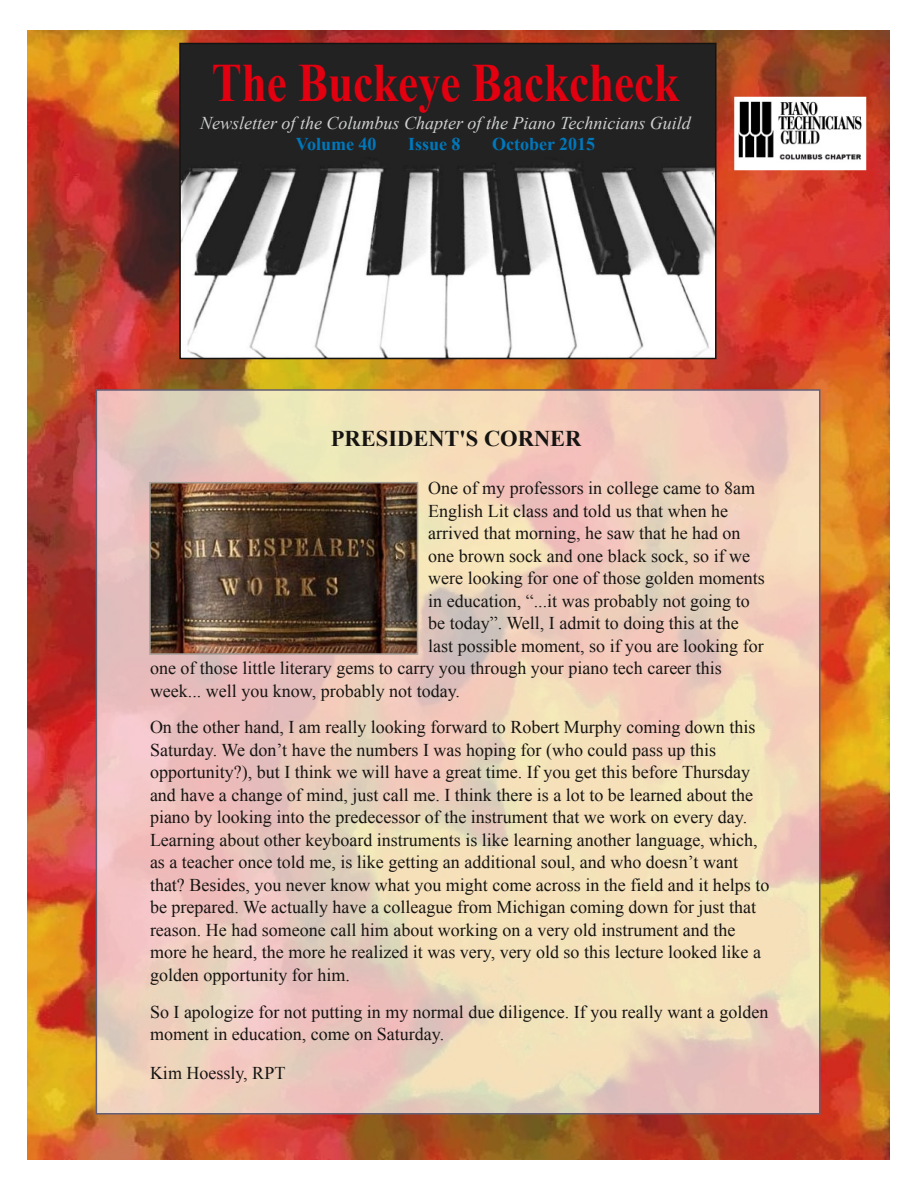
<style>
.page{position:relative;width:918px;height:1188px;background:#fff}
.page>*{position:absolute;margin:0;border:0;box-sizing:border-box;transform-origin:0 0}
.t1{font:700 54px "Times New Roman";color:#e20010;scale:.83 1}
.t2{font:700 22.5px "Times New Roman";color:#161412}
.t3{font:18px/22.5px "Times New Roman";color:#161412}
.t4{font:italic 18px "Times New Roman";color:#cdcfd0}
.t5{font:700 18px "Times New Roman";color:#0078bc}
</style>
<div class="page">
<img style="left:28px;top:30px;width:862px;height:1130px">
<div style="left:96px;top:390px;width:724px;height:724px;background:#fff;opacity:.7"></div>
<img style="left:182px;top:46px;width:532px;height:310px">
<div style="left:179px;top:43px;width:538px;height:316px;border:2px solid #161412"></div>
<div style="left:736px;top:99px;width:128px;height:69px;background:#fff"></div>
<img style="left:739px;top:102px;width:122px;height:58px">
<img style="left:152px;top:485px;width:263px;height:167px">
<div style="left:149px;top:482px;width:269px;height:173px;border:2px solid #a49f97"></div>
<h1 class="t1" style="left:212px;top:51px;width:565px">The Buckeye Backcheck</h1>
<p class="t4" style="left:200px;top:112px;width:492px">Newsletter of the Columbus Chapter of the Piano Technicians Guild</p>
<p class="t5" style="left:296px;top:133px;width:82px">Volume 40</p>
<p class="t5" style="left:408px;top:133px;width:54px">Issue 8</p>
<p class="t5" style="left:492px;top:133px;width:105px">October 2015</p>
<p class="t2" style="left:331px;top:425px;width:252px">PRESIDENT'S CORNER</p>
<p class="t3" style="left:428px;top:477px;width:328px">One of my professors in college came to 8am</p>
<p class="t3" style="left:428px;top:499px;width:301px">English Lit class and told us that when he</p>
<p class="t3" style="left:428px;top:522px;width:314px">arrived that morning, he saw that he had on</p>
<p class="t3" style="left:428px;top:544px;width:323px">one brown sock and one black sock, so if we</p>
<p class="t3" style="left:428px;top:567px;width:338px">were looking for one of those golden moments</p>
<p class="t3" style="left:428px;top:589px;width:323px">in education, “...it was probably not going to</p>
<p class="t3" style="left:428px;top:612px;width:312px">be today”. Well, I admit to doing this at the</p>
<p class="t3" style="left:428px;top:634px;width:337px">last possible moment, so if you are looking for</p>
<p class="t3" style="left:150px;top:657px;width:573px">one of those little literary gems to carry you through your piano tech career this</p>
<p class="t3" style="left:150px;top:679px;width:312px">week... well you know, probably not today.</p>
<p class="t3" style="left:150px;top:716px;width:621px">On the other hand, I am really looking forward to Robert Murphy coming down this Saturday. We don’t have the numbers I was hoping for (who could pass up this opportunity?), but I think we will have a great time. If you get this before Thursday and have a change of mind, just call me. I think there is a lot to be learned about the piano by looking into the predecessor of the instrument that we work on every day.<br>Learning about other keyboard instruments is like learning another language, which, as a teacher once told me, is like getting an additional soul, and who doesn’t want that? Besides, you never know what you might come across in the field and it helps to be prepared. We actually have a colleague from Michigan coming down for just that reason. He had someone call him about working on a very old instrument and the more he heard, the more he realized it was very, very old so this lecture looked like a golden opportunity for him.</p>
<p class="t3" style="left:150px;top:1000px;width:620px">So I apologize for not putting in my normal due diligence. If you really want a golden moment in education, come on Saturday.</p>
<p class="t3" style="left:150px;top:1062px;width:137px">Kim Hoessly, RPT</p>
</div>
